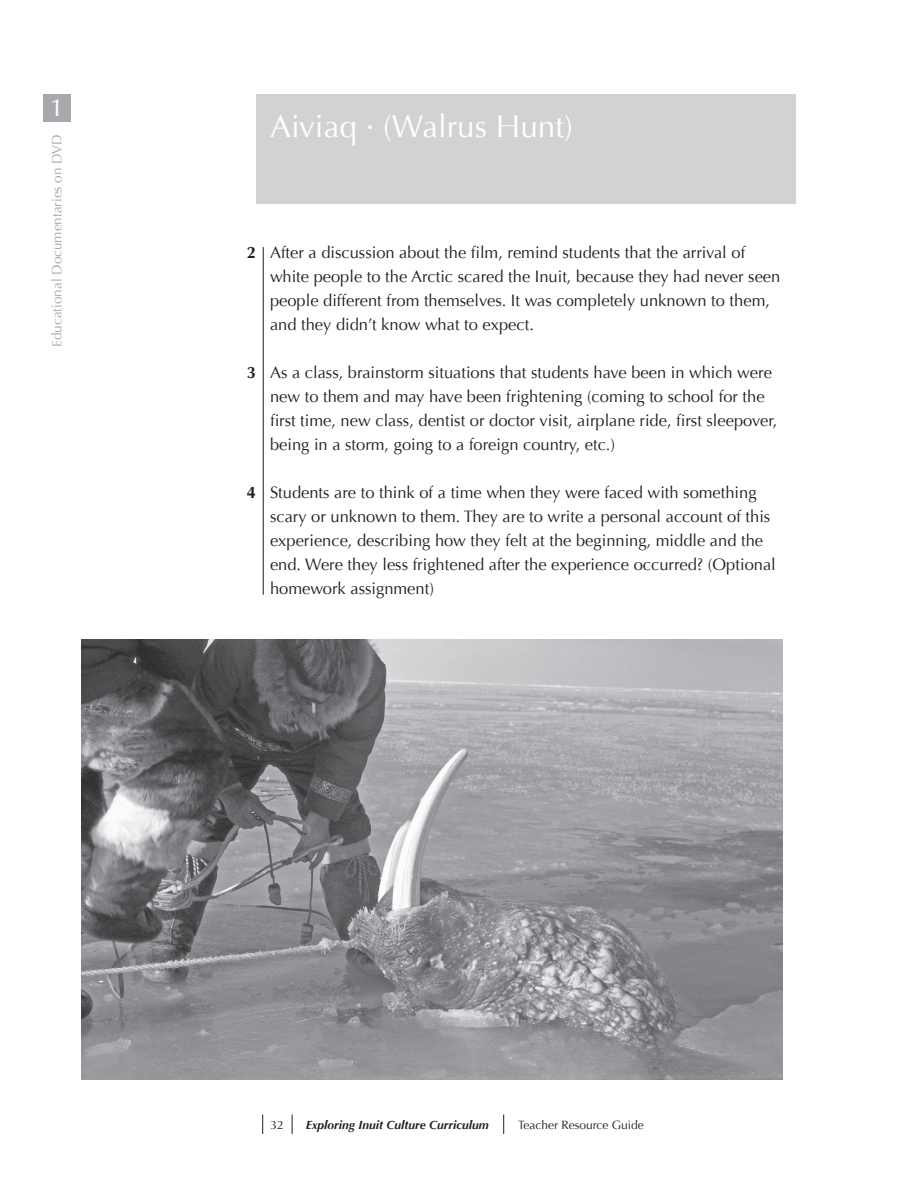
<style>
.page{position:relative;width:918px;height:1188px;background:#fff}
.page>*{position:absolute;margin:0;border:0;box-sizing:border-box;transform-origin:0 0}
.t1{font:31.5px "Optima";color:#fff}
.t2{font:24.3px "Optima";color:#fff;scale:1.11 1}
.t3{font:16.5px/24px "Optima";color:#231f20}
.t4{font:700 16.5px "Optima";color:#231f20}
.t5{font:13.5px "Optima";color:#a8a9ad}
.t6{font:italic 700 12px "Optima";color:#231f20}
.t7{font:12px "Optima";color:#231f20}
</style>
<div class="page">
<div style="left:256px;top:94px;width:540px;height:110px;background:#d1d2d4"></div>
<div style="left:43px;top:94px;width:27px;height:28px;background:#a8a9ad"></div>
<svg style="left:262px;top:1115px;width:1px;height:19px"></svg>
<svg style="left:503px;top:1115px;width:1px;height:19px"></svg>
<svg style="left:292px;top:1115px;width:1px;height:19px"></svg>
<hr style="left:263px;top:247px;width:1px;height:348px;background:#231f20">
<img style="left:81px;top:639px;width:702px;height:441px">
<h2 class="t2" style="left:50px;top:94px;width:15px">1</h2>
<p class="t5" style="left:49px;top:347px;width:214px;rotate:-90deg">Educational Documentaries on DVD</p>
<h1 class="t1" style="left:270px;top:108px;width:304px">Aiviaq · (Walrus Hunt)</h1>
<p class="t4" style="left:247px;top:243px;width:11px">2</p>
<p class="t4" style="left:247px;top:363px;width:11px">3</p>
<p class="t4" style="left:247px;top:483px;width:11px">4</p>
<p class="t3" style="left:270px;top:241px;width:512px">After a discussion about the film, remind students that the arrival of white people to the Arctic scared the Inuit, because they had never seen people different from themselves. It was completely unknown to them, and they didn’t know what to expect.</p>
<p class="t3" style="left:270px;top:361px;width:509px">As a class, brainstorm situations that students have been in which were new to them and may have been frightening (coming to school for the first time, new class, dentist or doctor visit, airplane ride, first sleepover, being in a storm, going to a foreign country, etc.)</p>
<p class="t3" style="left:270px;top:481px;width:507px">Students are to think of a time when they were faced with something scary or unknown to them. They are to write a personal account of this experience, describing how they felt at the beginning, middle and the end. Were they less frightened after the experience occurred? (Optional homework assignment)</p>
<p class="t7" style="left:271px;top:1118px;width:15px">32</p>
<p class="t6" style="left:306px;top:1118px;width:185px">Exploring Inuit Culture Curriculum</p>
<p class="t7" style="left:518px;top:1118px;width:127px">Teacher Resource Guide</p>
</div>
